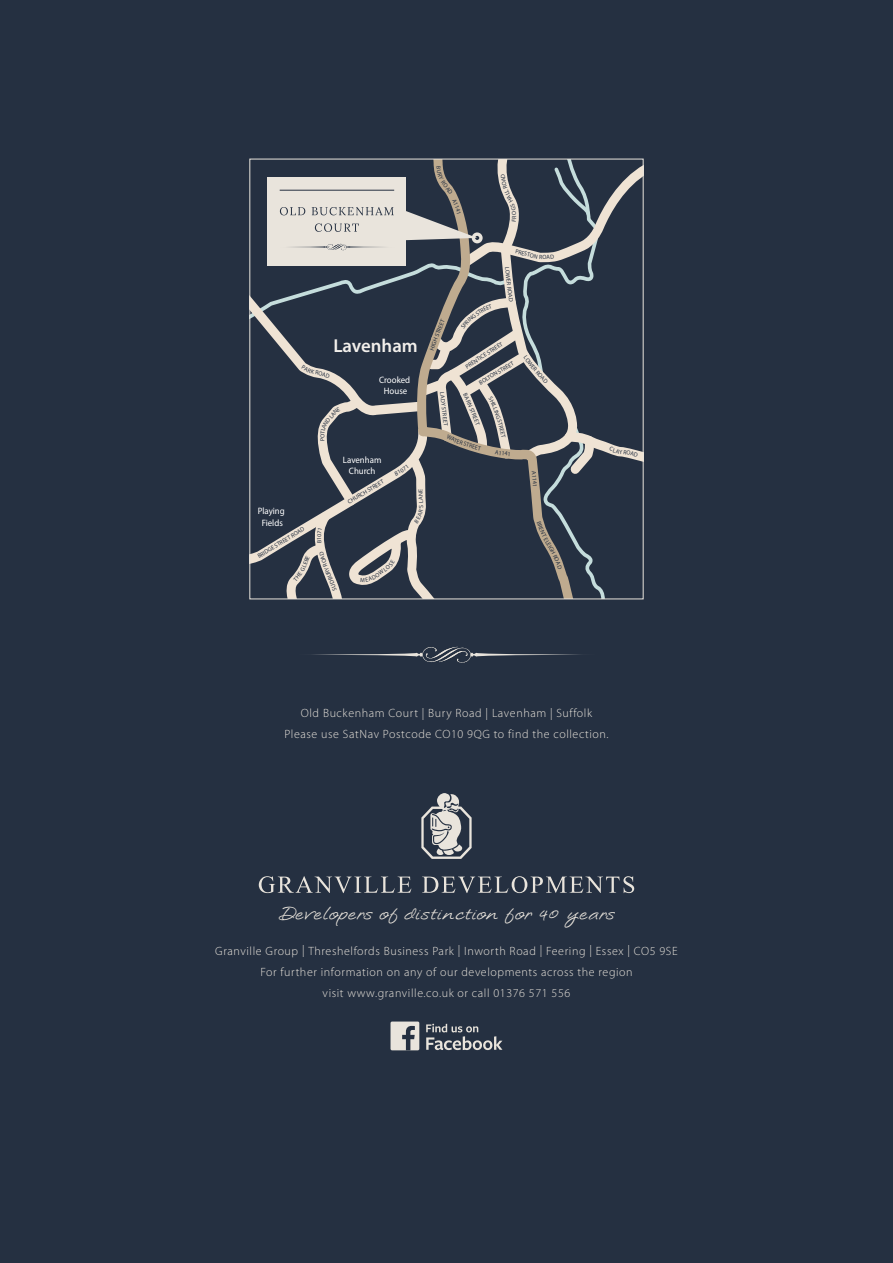
<style>
.page{position:relative;width:893px;height:1263px;background:#253041}
.page>*{position:absolute;margin:0;border:0;box-sizing:border-box;transform-origin:0 0}
.t1{font:26.25px "Loosie Script";color:#e9e4dc}
.t2{font:600 18.75px "Myriad Pro";color:#f2efeb}
.t3{font:300 12px/21px "Myriad Pro";letter-spacing:.05em;color:#e9e4dc;text-align:center}
.t4{font:9.3px/11.1px "Myriad Pro";color:#fff;text-align:center;scale:.95 1}
.t5{font:6.15px "Myriad Pro";color:#253041;scale:.96 1}
.t6{font:6px "Myriad Pro";color:#253041}
.t7{font:5.85px "Myriad Pro";color:#253041;scale:1.05 1}
.t8{font:5.85px "Myriad Pro";color:#253041;scale:1.04 1}
.t9{font:5.85px "Myriad Pro";color:#253041}
</style>
<div class="page">
<svg style="left:259px;top:876px;width:375px;height:17px"></svg>
<svg style="left:421px;top:793px;width:51px;height:66px"></svg>
<svg style="left:426px;top:1024px;width:76px;height:26px"></svg>
<div style="left:390px;top:1021px;width:29px;height:29px;background:#e9e4dc;border-radius:2px"></div>
<svg style="left:402px;top:1026px;width:13px;height:24px"></svg>
<svg style="left:312px;top:647px;width:269px;height:16px"></svg>
<svg style="left:250px;top:159px;width:393px;height:440px"></svg>
<p class="t5" style="left:516px;top:247px;width:14px;rotate:14deg">PRES</p>
<p class="t4" style="left:258px;top:506px;width:30px">Playing<br>Fields</p>
<p class="t6" style="left:256px;top:553px;width:55px;rotate:-31deg">BRIDGE STREET ROAD</p>
<h2 class="t2" style="left:333px;top:334px;width:86px">Lavenham</h2>
<p class="t4" style="left:379px;top:374px;width:34px">Crooked<br>House</p>
<p class="t4" style="left:343px;top:454px;width:42px">Lavenham<br>Church</p>
<p class="t6" style="left:346px;top:499px;width:42px;rotate:-31deg">CHURCH STREET</p>
<p class="t8" style="left:433px;top:335px;width:19px;rotate:-69deg">STREET</p>
<p class="t8" style="left:428px;top:349px;width:14px;rotate:-70deg">HIGH</p>
<p class="t7" style="left:446px;top:391px;width:34px;rotate:83deg">LADY STREET</p>
<p class="t7" style="left:511px;top:267px;width:16px;rotate:84deg">LOWE</p>
<p class="t6" style="left:469px;top:360px;width:35px;rotate:-33deg">ENTICE STREE</p>
<p class="t6" style="left:478px;top:380px;width:41px;rotate:-31deg">BOLTON STREET</p>
<p class="t9" style="left:475px;top:407px;width:17px;rotate:68deg">STREE</p>
<p class="t7" style="left:538px;top:474px;width:13px;rotate:85deg">1141</p>
<p class="t3" style="left:284px;top:703px;width:326px">Old Buckenham Court | Bury Road | Lavenham | Suffolk<br>Please use SatNav Postcode CO10 9QG to find the collection.</p>
<h1 class="t1" style="left:279px;top:903px;width:337px">Developers of distinction for 40 years</h1>
<p class="t3" style="left:215px;top:940px;width:464px">Granville Group | Threshelfords Business Park | Inworth Road | Feering | Essex | CO5 9SE<br>For further information on any of our developments across the region<br>visit www.granville.co.uk or call 01376 571 556</p>
</div>
